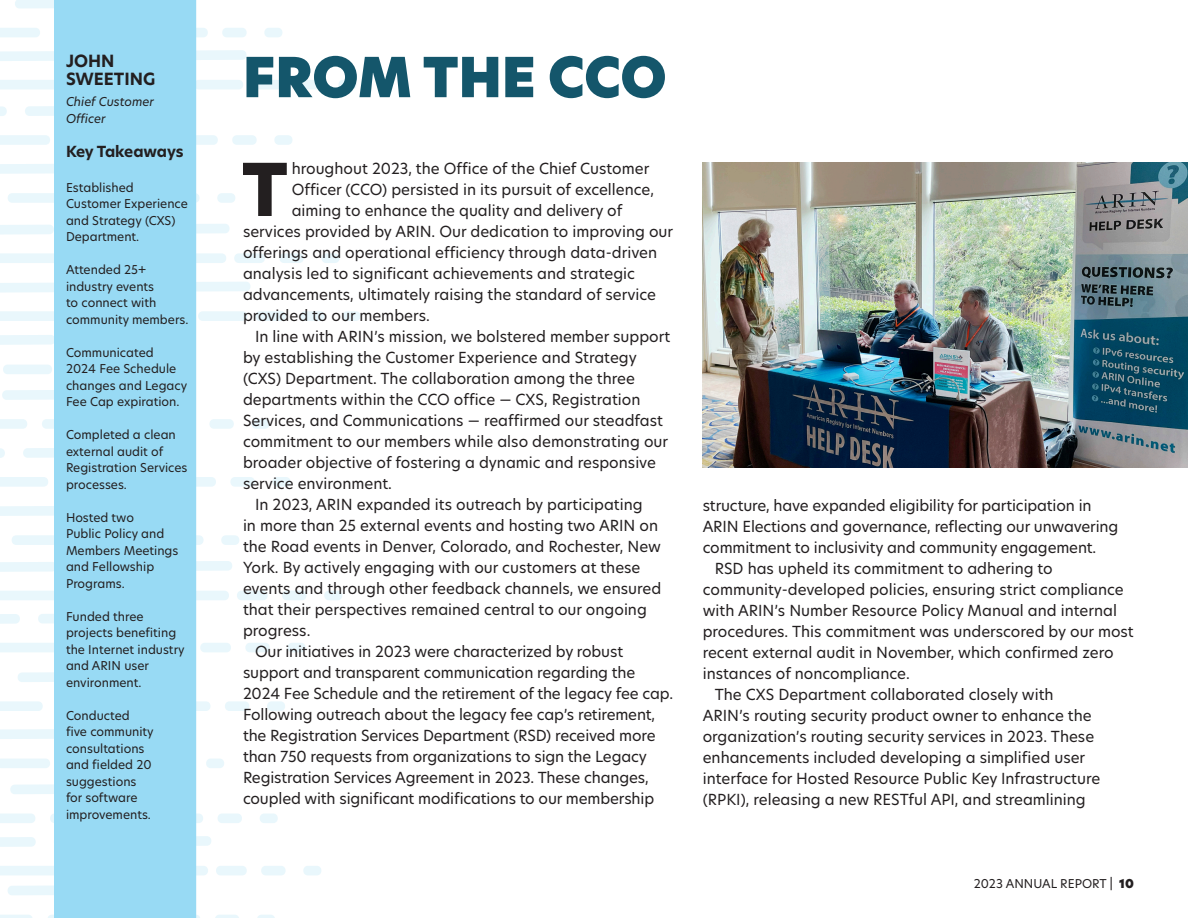
<style>
.page{position:relative;width:1188px;height:918px;background:#fff}
.page>*{position:absolute;margin:0;border:0;box-sizing:border-box;transform-origin:0 0}
.t1{font:800 71.25px "New Hero";color:#231f20}
.t2{font:54px "New Hero Super";letter-spacing:-.005em;color:#14566b}
.info_boxes{font:700 16.5px/18px "New Hero";color:#231f20}
.t3{font:15px/21px "New Hero";color:#231f20}
.info_boxes-2{font:700 15px "New Hero";letter-spacing:-.015em;color:#231f20}
.info_boxes-3{font:12px/16.5px "New Hero";color:#231f20}
.info_boxes-4{font:italic 12px/16.5px "New Hero";color:#231f20}
.s1{font-family:"New Hero Super"}
</style>
<div class="page">
<svg style="left:0;top:28px;width:40px;height:9px"></svg>
<svg style="left:196px;top:28px;width:12px;height:9px"></svg>
<svg style="left:222px;top:28px;width:25px;height:9px"></svg>
<svg style="left:264px;top:28px;width:18px;height:9px"></svg>
<svg style="left:15px;top:0;width:39px;height:9px"></svg>
<svg style="left:0;top:80px;width:54px;height:9px"></svg>
<svg style="left:196px;top:80px;width:86px;height:9px"></svg>
<svg style="left:296px;top:80px;width:25px;height:9px"></svg>
<svg style="left:338px;top:80px;width:19px;height:9px"></svg>
<svg style="left:0;top:51px;width:54px;height:10px"></svg>
<svg style="left:196px;top:50px;width:51px;height:11px"></svg>
<svg style="left:0;top:135px;width:50px;height:10px"></svg>
<svg style="left:196px;top:135px;width:22px;height:10px"></svg>
<svg style="left:232px;top:135px;width:25px;height:10px"></svg>
<svg style="left:274px;top:135px;width:18px;height:10px"></svg>
<svg style="left:0;top:106px;width:7px;height:10px"></svg>
<svg style="left:25px;top:106px;width:29px;height:10px"></svg>
<svg style="left:196px;top:193px;width:4px;height:10px"></svg>
<svg style="left:217px;top:193px;width:18px;height:10px"></svg>
<svg style="left:8px;top:193px;width:46px;height:10px"></svg>
<svg style="left:0;top:164px;width:54px;height:10px"></svg>
<svg style="left:0;top:253px;width:54px;height:10px"></svg>
<svg style="left:196px;top:253px;width:69px;height:10px"></svg>
<svg style="left:279px;top:253px;width:25px;height:10px"></svg>
<svg style="left:321px;top:253px;width:19px;height:10px"></svg>
<svg style="left:0;top:225px;width:54px;height:10px"></svg>
<svg style="left:196px;top:224px;width:34px;height:10px"></svg>
<svg style="left:0;top:311px;width:54px;height:10px"></svg>
<svg style="left:198px;top:311px;width:88px;height:10px"></svg>
<svg style="left:300px;top:311px;width:25px;height:10px"></svg>
<svg style="left:342px;top:311px;width:19px;height:10px"></svg>
<svg style="left:0;top:283px;width:54px;height:10px"></svg>
<svg style="left:196px;top:282px;width:55px;height:10px"></svg>
<svg style="left:3px;top:365px;width:49px;height:9px"></svg>
<svg style="left:0;top:335px;width:54px;height:10px"></svg>
<svg style="left:0;top:419px;width:27px;height:10px"></svg>
<svg style="left:209px;top:419px;width:25px;height:10px"></svg>
<svg style="left:252px;top:419px;width:18px;height:10px"></svg>
<svg style="left:42px;top:419px;width:12px;height:10px"></svg>
<svg style="left:2px;top:390px;width:52px;height:10px"></svg>
<svg style="left:0;top:477px;width:48px;height:10px"></svg>
<svg style="left:196px;top:477px;width:20px;height:10px"></svg>
<svg style="left:230px;top:477px;width:25px;height:10px"></svg>
<svg style="left:273px;top:477px;width:18px;height:10px"></svg>
<svg style="left:0;top:448px;width:5px;height:10px"></svg>
<svg style="left:23px;top:448px;width:31px;height:10px"></svg>
<svg style="left:196px;top:535px;width:8px;height:10px"></svg>
<svg style="left:221px;top:535px;width:18px;height:10px"></svg>
<svg style="left:12px;top:535px;width:42px;height:10px"></svg>
<svg style="left:0;top:506px;width:54px;height:10px"></svg>
<svg style="left:0;top:591px;width:54px;height:9px"></svg>
<svg style="left:196px;top:591px;width:72px;height:9px"></svg>
<svg style="left:282px;top:591px;width:25px;height:9px"></svg>
<svg style="left:324px;top:591px;width:18px;height:9px"></svg>
<svg style="left:0;top:562px;width:54px;height:10px"></svg>
<svg style="left:196px;top:561px;width:36px;height:10px"></svg>
<svg style="left:0;top:643px;width:54px;height:9px"></svg>
<svg style="left:196px;top:643px;width:35px;height:9px"></svg>
<svg style="left:245px;top:643px;width:25px;height:9px"></svg>
<svg style="left:288px;top:643px;width:18px;height:9px"></svg>
<svg style="left:0;top:614px;width:20px;height:10px"></svg>
<svg style="left:38px;top:613px;width:159px;height:11px"></svg>
<svg style="left:0;top:701px;width:43px;height:10px"></svg>
<svg style="left:196px;top:701px;width:15px;height:10px"></svg>
<svg style="left:225px;top:701px;width:24px;height:10px"></svg>
<svg style="left:267px;top:701px;width:18px;height:10px"></svg>
<svg style="left:18px;top:672px;width:36px;height:10px"></svg>
<svg style="left:206px;top:759px;width:18px;height:9px"></svg>
<svg style="left:0;top:759px;width:50px;height:9px"></svg>
<svg style="left:0;top:729px;width:54px;height:10px"></svg>
<svg style="left:0;top:814px;width:35px;height:9px"></svg>
<svg style="left:196px;top:814px;width:7px;height:9px"></svg>
<svg style="left:218px;top:814px;width:24px;height:9px"></svg>
<svg style="left:260px;top:814px;width:18px;height:9px"></svg>
<svg style="left:50px;top:814px;width:4px;height:9px"></svg>
<svg style="left:10px;top:784px;width:44px;height:10px"></svg>
<svg style="left:0;top:866px;width:54px;height:9px"></svg>
<svg style="left:196px;top:866px;width:51px;height:9px"></svg>
<svg style="left:261px;top:866px;width:25px;height:9px"></svg>
<svg style="left:303px;top:866px;width:18px;height:9px"></svg>
<svg style="left:0;top:837px;width:36px;height:10px"></svg>
<svg style="left:196px;top:836px;width:15px;height:11px"></svg>
<svg style="left:0;top:915px;width:32px;height:3px"></svg>
<svg style="left:215px;top:915px;width:24px;height:3px"></svg>
<svg style="left:257px;top:915px;width:18px;height:3px"></svg>
<svg style="left:48px;top:915px;width:6px;height:3px"></svg>
<svg style="left:8px;top:885px;width:46px;height:10px"></svg>
<div style="left:54px;top:0;width:142px;height:918px;background:#98daf4"></div>
<img style="left:703px;top:162px;width:485px;height:306px">
<p class="info_boxes" style="left:66px;top:52px;width:91px">JOHN<br>SWEETING</p>
<p class="info_boxes-4" style="left:66px;top:93px;width:90px">Chief Customer<br>Officer</p>
<p class="info_boxes-2" style="left:66px;top:141px;width:119px">Key Takeaways</p>
<p class="info_boxes-3" style="left:66px;top:179px;width:123px">Established<br>Customer Experience and Strategy (CXS)<br>Department.</p>
<p class="info_boxes-3" style="left:66px;top:261px;width:124px">Attended 25+ industry events<br>to connect with community members.</p>
<p class="info_boxes-3" style="left:66px;top:344px;width:123px">Communicated<br>2024 Fee Schedule changes and Legacy<br>Fee Cap expiration.</p>
<p class="info_boxes-3" style="left:66px;top:426px;width:123px">Completed a clean external audit of<br>Registration Services processes.</p>
<p class="info_boxes-3" style="left:66px;top:509px;width:114px">Hosted two<br>Public Policy and<br>Members Meetings and Fellowship<br>Programs.</p>
<p class="info_boxes-3" style="left:66px;top:608px;width:120px">Funded three projects benefiting the Internet industry and ARIN user environment.</p>
<p class="info_boxes-3" style="left:66px;top:707px;width:89px">Conducted five community consultations and fielded 20 suggestions for software improvements.</p>
<p class="t2" style="left:243px;top:40px;width:425px">FROM THE CCO</p>
<p class="t1" style="left:242px;top:141px;width:48px">T</p>
<p class="t3" style="left:292px;top:158px;width:359px">hroughout 2023, the Office of the Chief Customer</p>
<p class="t3" style="left:292px;top:179px;width:364px">Officer (CCO) persisted in its pursuit of excellence,</p>
<p class="t3" style="left:292px;top:200px;width:332px">aiming to enhance the quality and delivery of</p>
<p class="t3" style="left:243px;top:221px;width:432px">services provided by ARIN. Our dedication to improving our</p>
<p class="t3" style="left:243px;top:242px;width:416px">offerings and operational efficiency through data-driven</p>
<p class="t3" style="left:243px;top:263px;width:394px">analysis led to significant achievements and strategic</p>
<p class="t3" style="left:243px;top:284px;width:415px">advancements, ultimately raising the standard of service</p>
<p class="t3" style="left:243px;top:305px;width:188px">provided to our members.</p>
<p class="t3" style="left:243px;top:326px;width:429px;text-indent:12px">In line with ARIN’s mission, we bolstered member support by establishing the Customer Experience and Strategy (CXS) Department. The collaboration among the three departments within the CCO office — CXS, Registration Services, and Communications — reaffirmed our steadfast commitment to our members while also demonstrating our broader objective of fostering a dynamic and responsive service environment.</p>
<p class="t3" style="left:243px;top:494px;width:420px;text-indent:12px">In 2023, ARIN expanded its outreach by participating<br>in more than 25 external events and hosting two ARIN on the Road events in Denver, Colorado, and Rochester, New York. By actively engaging with our customers at these events and through other feedback channels, we ensured that their perspectives remained central to our ongoing progress.</p>
<p class="t3" style="left:243px;top:641px;width:432px;text-indent:12px">Our initiatives in 2023 were characterized by robust support and transparent communication regarding the 2024 Fee Schedule and the retirement of the legacy fee cap.<br>Following outreach about the legacy fee cap’s retirement, the Registration Services Department (RSD) received more than 750 requests from organizations to sign the Legacy Registration Services Agreement in 2023. These changes, coupled with significant modifications to our membership</p>
<p class="t3" style="left:703px;top:495px;width:417px">structure, have expanded eligibility for participation in<br>ARIN Elections and governance, reflecting our unwavering commitment to inclusivity and community engagement.</p>
<p class="t3" style="left:703px;top:558px;width:433px;text-indent:12px">RSD has upheld its commitment to adhering to community-developed policies, ensuring strict compliance with ARIN’s Number Resource Policy Manual and internal procedures. This commitment was underscored by our most recent external audit in November, which confirmed zero instances of noncompliance.</p>
<p class="t3" style="left:703px;top:684px;width:399px;text-indent:12px">The CXS Department collaborated closely with ARIN’s routing security product owner to enhance the organization’s routing security services in 2023. These enhancements included developing a simplified user interface for Hosted Resource Public Key Infrastructure (RPKI), releasing a new RESTful API, and streamlining</p>
<p class="info_boxes-3" style="left:974px;top:875px;width:162px">2023 ANNUAL REPORT | <span class="s1">10</span></p>
</div>
